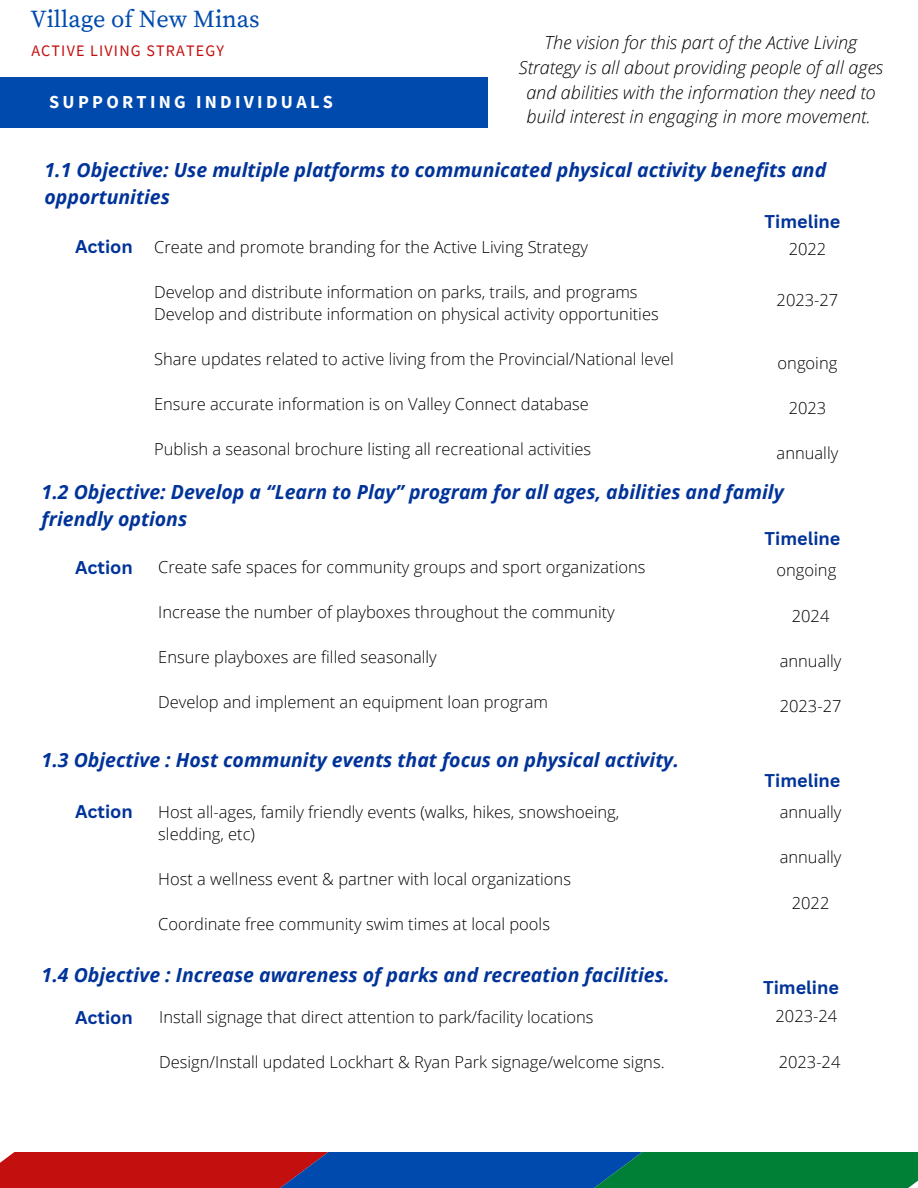
<style>
.page{position:relative;width:918px;height:1188px;background:#fff}
.page>*{position:absolute;margin:0;border:0;box-sizing:border-box;transform-origin:0 0}
.t1{font:24.15px "Source Serif Pro";color:#004aad}
.t2{font:italic 700 19.5px/27px "Open Sans";color:#039}
.t3{font:700 18.3px "Source Sans Pro";letter-spacing:.18em;color:#fff}
.t4{font:italic 300 18px/24.8px "Open Sans";color:#000;text-align:center}
.t5{font:700 18px "Canva Sans";color:#039}
.t6{font:300 16.5px/22.5px "Open Sans";color:#000}
.t7{font:16.05px "Source Sans Pro";letter-spacing:.075em;color:#c40f0f}
</style>
<div class="page">
<svg style="left:0;top:1153px;width:918px;height:35px;background:#414852"></svg>
<div style="left:0;top:78px;width:487px;height:49px;background:#004aad"></div>
<h1 class="t1" style="left:30px;top:5px;width:231px">Village of New Minas</h1>
<p class="t7" style="left:31px;top:40px;width:194px">ACTIVE LIVING STRATEGY</p>
<p class="t3" style="left:49px;top:90px;width:285px">SUPPORTING INDIVIDUALS</p>
<p class="t4" style="left:519px;top:30px;width:366px">The vision for this part of the Active Living Strategy is all about providing people of all ages and abilities with the information they need to build interest in engaging in more movement.</p>
<p class="t2" style="left:44px;top:156px;width:783px">1.1 Objective: Use multiple platforms to communicated physical activity benefits and opportunities</p>
<p class="t5" style="left:75px;top:234px;width:59px">Action</p>
<p class="t6" style="left:154px;top:235px;width:435px">Create and promote branding for the Active Living Strategy</p>
<p class="t6" style="left:154px;top:280px;width:506px">Develop and distribute information on parks, trails, and programs<br>Develop and distribute information on physical activity opportunities</p>
<p class="t6" style="left:154px;top:348px;width:521px">Share updates related to active living from the Provincial/National level</p>
<p class="t6" style="left:154px;top:393px;width:436px">Ensure accurate information is on Valley Connect database</p>
<p class="t6" style="left:154px;top:438px;width:439px">Publish a seasonal brochure listing all recreational activities</p>
<p class="t5" style="left:765px;top:209px;width:77px">Timeline</p>
<p class="t6" style="left:789px;top:237px;width:39px">2022</p>
<p class="t6" style="left:777px;top:288px;width:63px">2023-27</p>
<p class="t6" style="left:778px;top:352px;width:61px">ongoing</p>
<p class="t6" style="left:789px;top:397px;width:39px">2023</p>
<p class="t6" style="left:777px;top:442px;width:63px">annually</p>
<p class="t2" style="left:42px;top:478px;width:744px">1.2 Objective: Develop a “Learn to Play” program for all ages, abilities and family friendly options</p>
<p class="t5" style="left:765px;top:526px;width:77px">Timeline</p>
<p class="t5" style="left:75px;top:555px;width:59px">Action</p>
<p class="t6" style="left:158px;top:556px;width:489px">Create safe spaces for community groups and sport organizations</p>
<p class="t6" style="left:158px;top:601px;width:458px">Increase the number of playboxes throughout the community</p>
<p class="t6" style="left:158px;top:646px;width:280px">Ensure playboxes are filled seasonally</p>
<p class="t6" style="left:158px;top:691px;width:391px">Develop and implement an equipment loan program</p>
<p class="t2" style="left:42px;top:746px;width:639px">1.3 Objective : Host community events that focus on physical activity.</p>
<p class="t6" style="left:158px;top:800px;width:463px">Host all-ages, family friendly events (walks, hikes, snowshoeing, sledding, etc)</p>
<p class="t6" style="left:158px;top:868px;width:414px">Host a wellness event &amp; partner with local organizations</p>
<p class="t6" style="left:158px;top:913px;width:393px">Coordinate free community swim times at local pools</p>
<p class="t5" style="left:75px;top:798px;width:59px">Action</p>
<p class="t2" style="left:42px;top:961px;width:630px">1.4 Objective : Increase awareness of parks and recreation facilities.</p>
<p class="t6" style="left:159px;top:1006px;width:436px">Install signage that direct attention to park/facility locations</p>
<p class="t6" style="left:159px;top:1051px;width:507px">Design/Install updated Lockhart &amp; Ryan Park signage/welcome signs.</p>
<p class="t5" style="left:75px;top:1005px;width:59px">Action</p>
<p class="t6" style="left:777px;top:558px;width:61px">ongoing</p>
<p class="t6" style="left:792px;top:605px;width:39px">2024</p>
<p class="t6" style="left:780px;top:650px;width:63px">annually</p>
<p class="t6" style="left:780px;top:694px;width:63px">2023-27</p>
<p class="t5" style="left:765px;top:768px;width:77px">Timeline</p>
<p class="t6" style="left:780px;top:800px;width:63px">annually</p>
<p class="t6" style="left:780px;top:845px;width:63px">annually</p>
<p class="t6" style="left:792px;top:891px;width:39px">2022</p>
<p class="t5" style="left:763px;top:975px;width:77px">Timeline</p>
<p class="t6" style="left:776px;top:1005px;width:63px">2023-24</p>
<p class="t6" style="left:779px;top:1051px;width:63px">2023-24</p>
</div>
